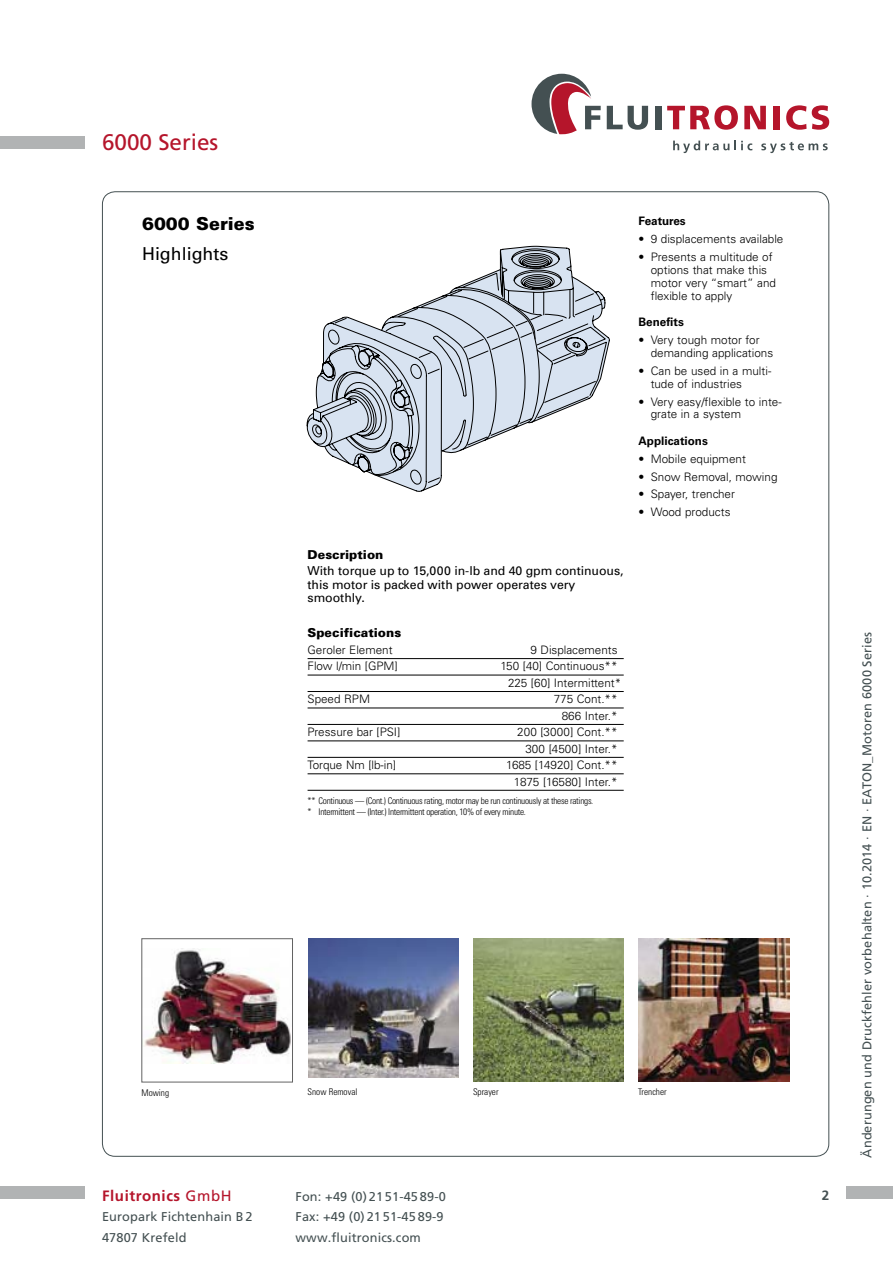
<style>
.page{position:relative;width:893px;height:1263px;background:#fff}
.page>*{position:absolute;margin:0;border:0;box-sizing:border-box;transform-origin:0 0}
.t1{font:22.5px "Frutiger LT Pro";color:#b5152b}
.t2{font:900 17.85px "Univers";color:#000}
.t3{font:17.85px "Univers";color:#000}
.t4{font:700 15px "Frutiger LT Pro";letter-spacing:.04em;color:#b5152b}
.t5{font:700 13.5px "Frutiger LT Pro";color:#445052}
.t6{font:12.75px/20.2px "Frutiger LT Pro";letter-spacing:.01em;color:#445052}
.t7{font:12.3px/13.5px "Univers";color:#000}
.t8{font:900 12.3px "Univers";color:#000}
.t9{font:300 11.7px/12.9px "Univers";color:#000}
.t10{font:700 11.7px "Univers";color:#000}
.t11{font:300 condensed 9.3px/11.1px "Univers";letter-spacing:-.03em;color:#000}
.t12{font:300 condensed 9.3px "Univers";color:#000}
.s1{font-weight:400}
</style>
<div class="page">
<div style="left:846px;top:1186px;width:47px;height:13px;background:#b1b3b4"></div>
<svg style="left:673px;top:141px;width:79px;height:12px"></svg>
<svg style="left:761px;top:142px;width:67px;height:11px"></svg>
<svg style="left:607px;top:106px;width:41px;height:24px"></svg>
<div style="left:655px;top:106px;width:7px;height:23px;background:#445052"></div>
<svg style="left:531px;top:74px;width:70px;height:60px"></svg>
<svg style="left:667px;top:105px;width:71px;height:25px"></svg>
<svg style="left:744px;top:106px;width:22px;height:23px"></svg>
<div style="left:773px;top:106px;width:7px;height:23px;background:#b5152b"></div>
<svg style="left:786px;top:105px;width:43px;height:25px"></svg>
<div style="left:0;top:1186px;width:85px;height:13px;background:#b1b3b4"></div>
<div style="left:0;top:136px;width:85px;height:13px;background:#b1b3b4"></div>
<img style="left:473px;top:938px;width:150px;height:144px">
<img style="left:638px;top:938px;width:151px;height:144px">
<img style="left:143px;top:949px;width:148px;height:114px">
<div style="left:141px;top:938px;width:152px;height:144px;border:1px solid #636363"></div>
<hr style="left:308px;top:658px;width:316px;height:1px;background:#000">
<hr style="left:308px;top:675px;width:316px;height:1px;background:#000">
<hr style="left:308px;top:691px;width:316px;height:1px;background:#000">
<hr style="left:308px;top:708px;width:316px;height:1px;background:#000">
<hr style="left:308px;top:724px;width:316px;height:1px;background:#000">
<hr style="left:308px;top:740px;width:316px;height:1px;background:#000">
<hr style="left:308px;top:757px;width:316px;height:1px;background:#000">
<hr style="left:308px;top:773px;width:316px;height:1px;background:#000">
<hr style="left:308px;top:790px;width:316px;height:1px;background:#000">
<svg style="left:379px;top:246px;width:231px;height:246px"></svg>
<svg style="left:307px;top:266px;width:299px;height:211px"></svg>
<img style="left:308px;top:938px;width:151px;height:139px">
<h1 class="t1" style="left:102px;top:129px;width:118px">6000 Series</h1>
<h2 class="t2" style="left:142px;top:213px;width:114px">6000 Series</h2>
<h2 class="t3" style="left:142px;top:243px;width:88px">Highlights</h2>
<p class="t8" style="left:308px;top:547px;width:77px">Description</p>
<p class="t7" style="left:308px;top:564px;width:318px">With torque up to 15,000 in-lb and 40 gpm continuous, this motor is packed with power operates very smoothly.</p>
<p class="t8" style="left:308px;top:625px;width:95px">Specifications</p>
<p class="t9" style="left:308px;top:643px;width:87px">Geroler Element</p>
<p class="t9" style="left:531px;top:643px;width:89px">9 Displacements</p>
<p class="t9" style="left:308px;top:660px;width:92px">Flow l/min [GPM]</p>
<p class="t9" style="left:508px;top:658px;width:115px;line-height:16.5px;text-indent:-8px">150 [40] Continuous**<br>225 [60] Intermittent*</p>
<p class="t9" style="left:308px;top:693px;width:64px">Speed RPM</p>
<p class="t9" style="left:554px;top:691px;width:65px;line-height:16.5px;text-align:right">775 Cont.**<br>866 Inter.*</p>
<p class="t9" style="left:308px;top:725px;width:94px">Pressure bar [PSI]</p>
<p class="t9" style="left:517px;top:724px;width:102px;line-height:16.5px;text-align:right">200 [3000] Cont.**<br>300 [4500] Inter.*</p>
<p class="t9" style="left:308px;top:758px;width:90px">Torque Nm [lb-in]</p>
<p class="t9" style="left:506px;top:757px;width:113px;line-height:16.5px;text-align:right">1685 [14920] Cont.**<br>1875 [16580] Inter.*</p>
<p class="t11" style="left:308px;top:795px;width:287px">** Continuous — (Cont.) Continuous rating, motor may be run continuously at these ratings. * Intermittent — (Inter.) Intermittent operation, 10% of every minute.</p>
<p class="t10" style="left:638px;top:214px;width:49px">Features</p>
<p class="t9" style="left:638px;top:233px;width:146px">• 9 displacements available</p>
<p class="t9" style="left:651px;top:250px;width:127px;text-indent:-12px">• Presents a multitude of options that make this motor very “smart” and flexible to apply</p>
<p class="t10" style="left:638px;top:315px;width:47px">Benefits</p>
<p class="t9" style="left:651px;top:333px;width:124px;text-indent:-12px">• Very tough motor for demanding applications</p>
<p class="t9" style="left:651px;top:364px;width:122px;text-indent:-12px">• Can be used in a multi&shy;tude of industries</p>
<p class="t9" style="left:651px;top:395px;width:132px;text-indent:-12px">• Very easy/flexible to inte&shy;grate in a system</p>
<p class="t10" style="left:638px;top:434px;width:71px">Applications</p>
<p class="t9" style="left:638px;top:452px;width:109px">• Mobile equipment</p>
<p class="t9" style="left:638px;top:470px;width:141px">• Snow Removal, mowing</p>
<p class="t9" style="left:638px;top:488px;width:98px">• Spayer, trencher</p>
<p class="t9" style="left:638px;top:506px;width:94px">• Wood products</p>
<p class="t11" style="left:141px;top:1086px;width:29px">Mowing</p>
<p class="t12" style="left:473px;top:1086px;width:27px">Sprayer</p>
<p class="t12" style="left:638px;top:1086px;width:30px">Trencher</p>
<p class="t12" style="left:308px;top:1086px;width:51px">Snow Removal</p>
<p class="t4" style="left:102px;top:1187px;width:131px">Fluitronics <span class="s1">GmbH</span></p>
<p class="t6" style="left:102px;top:1207px;width:152px">Europark Fichtenhain B2<br>47807 Krefeld</p>
<p class="t6" style="left:296px;top:1187px;width:152px">Fon: +49 (0) 21 51-45 89-0<br>Fax: +49 (0) 21 51-45 89-9 www.fluitronics.com</p>
<p class="t5" style="left:822px;top:1187px;width:9px">2</p>
<p class="t6" style="left:857px;top:1158px;width:527px;rotate:-90deg">Änderungen und Druckfehler vorbehalten · 10.2014 · EN · EATON_Motoren 6000 Series</p>
</div>
